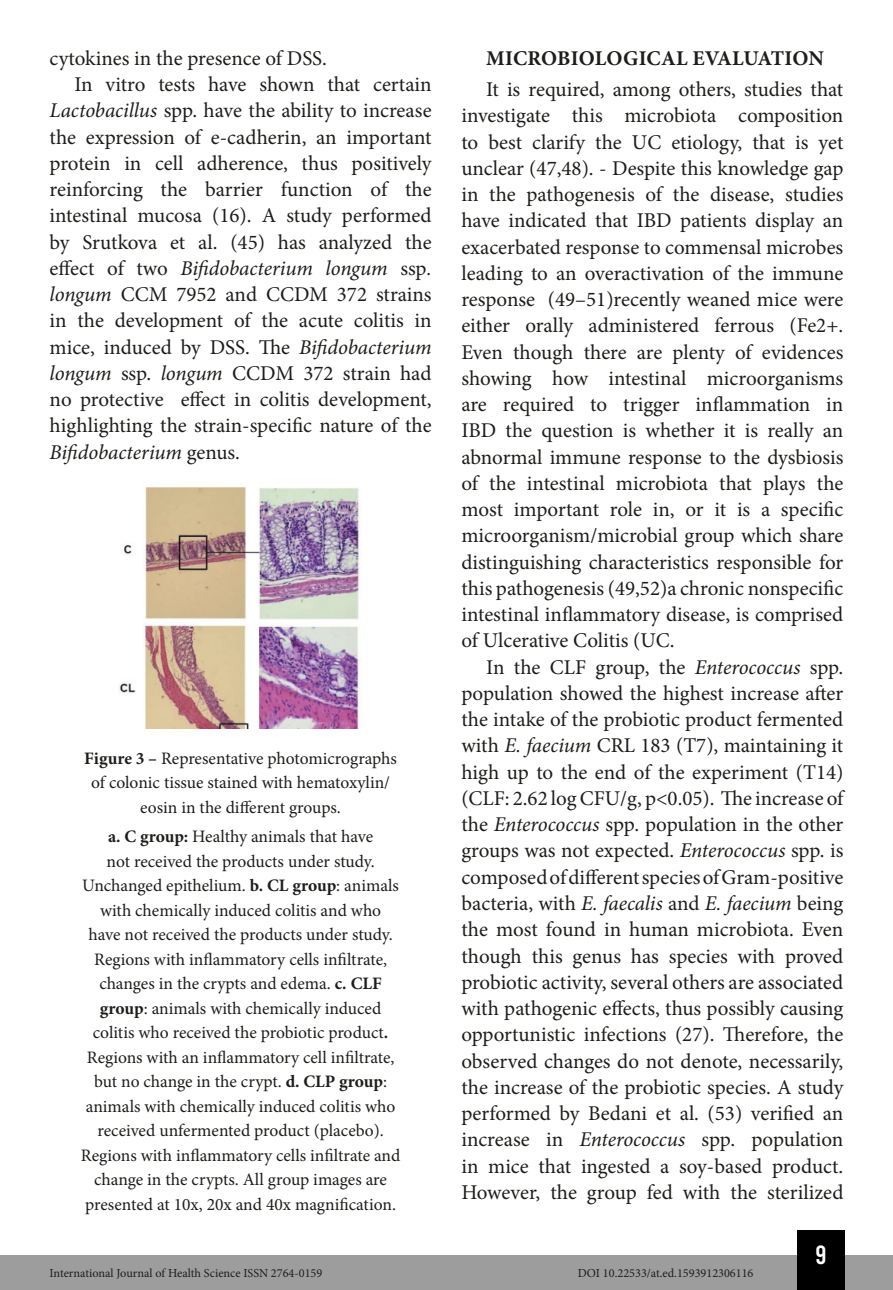
<style>
.page{position:relative;width:893px;height:1290px;background:#fff}
.page>*{position:absolute;margin:0;border:0;box-sizing:border-box;transform-origin:0 0}
.t1{font:26.25px "Bebas Kai";color:#fff}
.t2{font:21px/26.2px "Minion Pro";color:#1d1d1b;text-align:justify}
.t3{font:italic 21px "Minion Pro";letter-spacing:-.01em;color:#1d1d1b}
.t4{font:700 21px "Minion Pro";color:#1d1d1b}
.t5{font:17.5px/24.5px "Minion Pro";color:#1d1d1b;text-align:center}
.t6{font:12.25px "Minion Pro";color:#1d1d1b}
.s1{font-style:italic}
.s2{font-style:normal}
.s3{font-weight:700}
</style>
<div class="page">
<div style="left:0;top:1255px;width:893px;height:35px;background:#9d9d9d"></div>
<div style="left:797px;top:1230px;width:48px;height:60px;background:#000"></div>
<img style="left:118px;top:487px;width:243px;height:242px">
<p class="t2" style="left:50px;top:45px;width:279px">cytokines in the presence of DSS.</p>
<p class="t2" style="left:74px;top:71px;width:359px">In vitro tests have shown that certain</p>
<p class="t2" style="left:50px;top:98px;width:383px"><span class="s1">Lactobacillus</span> spp. have the ability to increase</p>
<p class="t2" style="left:50px;top:124px;width:383px">the expression of e-cadherin, an important</p>
<p class="t2" style="left:50px;top:150px;width:383px">protein in cell adherence, thus positively</p>
<p class="t2" style="left:50px;top:176px;width:383px">reinforcing the barrier function of the</p>
<p class="t2" style="left:50px;top:203px;width:384px">intestinal mucosa (16). A study performed</p>
<p class="t2" style="left:50px;top:229px;width:384px">by Srutkova et al. (45) has analyzed the</p>
<p class="t3" style="left:50px;top:254px;width:383px"><span class="s2">effect of two</span> Bifidobacterium longum <span class="s2">ssp</span>.</p>
<p class="t2" style="left:50px;top:281px;width:383px"><span class="s1">longum</span> CCM 7952 and CCDM 372 strains</p>
<p class="t2" style="left:50px;top:308px;width:383px">in the development of the acute colitis in</p>
<p class="t2" style="left:50px;top:334px;width:383px">mice, induced by DSS. The <span class="s1">Bifidobacterium</span></p>
<p class="t2" style="left:50px;top:360px;width:383px"><span class="s1">longum</span> ssp. <span class="s1">longum</span> CCDM 372 strain had</p>
<p class="t2" style="left:50px;top:386px;width:383px">no protective effect in colitis development,</p>
<p class="t2" style="left:50px;top:413px;width:383px">highlighting the strain-specific nature of the</p>
<p class="t3" style="left:50px;top:438px;width:192px">Bifidobacterium <span class="s2">genus.</span></p>
<p class="t5" style="left:84px;top:746px;width:314px"><span class="s3">Figure 3 –</span> Representative photomicrographs of colonic tissue stained with hematoxylin/ eosin in the different groups.</p>
<p class="t5" style="left:81px;top:824px;width:321px"><span class="s3">a. C group:</span> Healthy animals that have<br>not received the products under study.<br>Unchanged epithelium. <span class="s3">b. CL group</span>: animals with chemically induced colitis and who<br>have not received the products under study.<br>Regions with inflammatory cells infiltrate, changes in the crypts and edema. <span class="s3">c. CLF group</span>: animals with chemically induced colitis who received the probiotic product<span class="s3">.<br></span>Regions with an inflammatory cell infiltrate, but no change in the crypt. <span class="s3">d. CLP group</span>: animals with chemically induced colitis who received unfermented product (placebo).<br>Regions with inflammatory cells infiltrate and change in the crypts. All group images are presented at 10x, 20x and 40x magnification.</p>
<p class="t4" style="left:486px;top:43px;width:339px">MICROBIOLOGICAL EVALUATION</p>
<p class="t2" style="left:461px;top:76px;width:384px;text-indent:25px">It is required, among others, studies that investigate this microbiota composition to best clarify the UC etiology, that is yet unclear (47,48). - Despite this knowledge gap in the pathogenesis of the disease, studies have indicated that IBD patients display an exacerbated response to commensal microbes leading to an overactivation of the immune response (49–51)recently weaned mice were either orally administered ferrous (Fe2+.<br>Even though there are plenty of evidences showing how intestinal microorganisms are required to trigger inflammation in IBD the question is whether it is really an abnormal immune response to the dysbiosis of the intestinal microbiota that plays the most important role in, or it is a specific microorganism/microbial group which share distinguishing characteristics responsible for this pathogenesis (49,52)a chronic nonspecific intestinal inflammatory disease, is comprised of Ulcerative Colitis (UC.</p>
<p class="t2" style="left:461px;top:654px;width:384px;text-indent:25px">In the CLF group, the <span class="s1">Enterococcus</span> spp. population showed the highest increase after the intake of the probiotic product fermented with <span class="s1">E. faecium</span> CRL 183 (T7), maintaining it high up to the end of the experiment (T14) (CLF: 2.62 log CFU/g, p&lt;0.05). The increase of the <span class="s1">Enterococcus</span> spp. population in the other groups was not expected. <span class="s1">Enterococcus</span> spp. is composed of different species of Gram-positive bacteria, with <span class="s1">E. faecalis</span> and <span class="s1">E. faecium</span> being the most found in human microbiota. Even though this genus has species with proved probiotic activity, several others are associated with pathogenic effects, thus possibly causing opportunistic infections (27). Therefore, the observed changes do not denote, necessarily, the increase of the probiotic species. A study performed by Bedani et al. (53) verified an increase in <span class="s1">Enterococcus</span> spp. population in mice that ingested a soy-based product.<br>However, the group fed with the sterilized</p>
<p class="t1" style="left:815px;top:1241px;width:13px">9</p>
<p class="t6" style="left:50px;top:1265px;width:274px">International Journal of Health Science ISSN 2764-0159</p>
<p class="t6" style="left:578px;top:1265px;width:177px">DOI 10.22533/at.ed.1593912306116</p>
</div>
